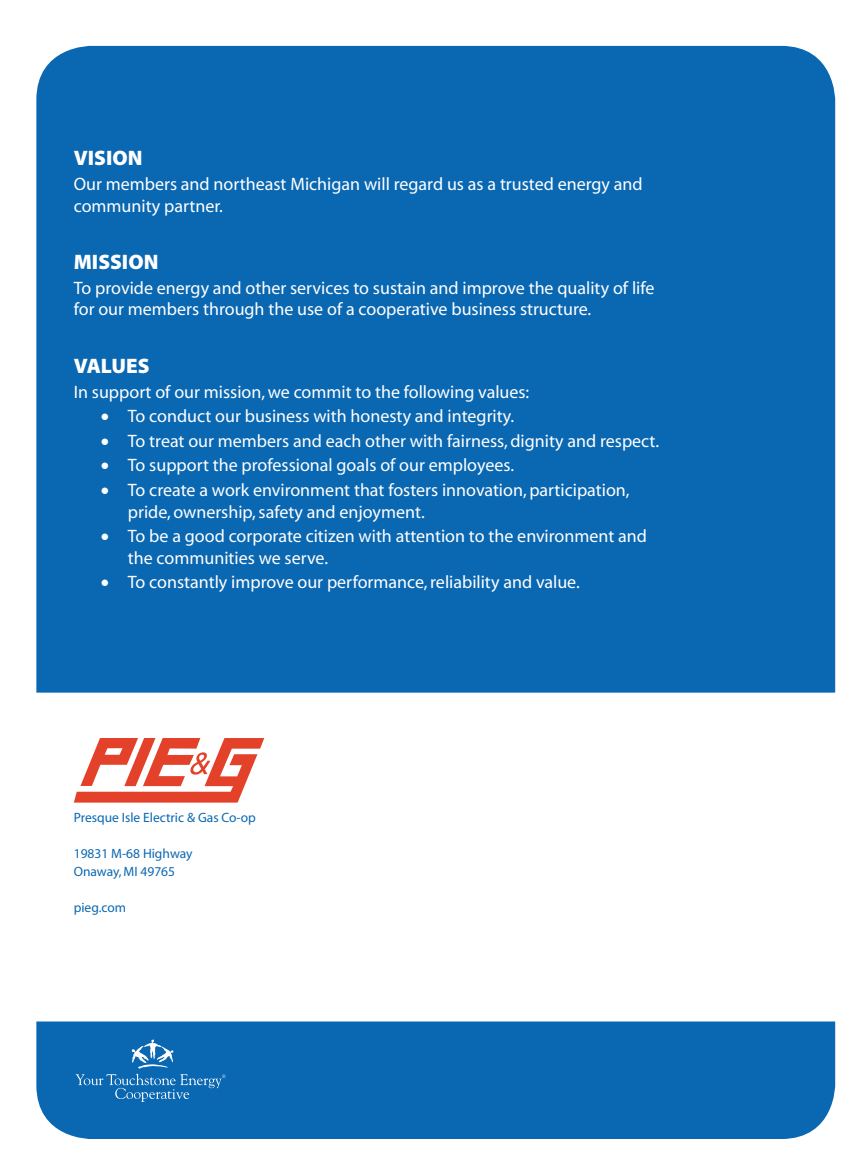
<style>
.page{position:relative;width:864px;height:1161px;background:#fff}
.page>*{position:absolute;margin:0;border:0;box-sizing:border-box;transform-origin:0 0}
.t1{font:900 21px "Myriad Pro";color:#fff}
.t2{font:18px/21.6px "Myriad";color:#fff}
.t3{font:13.5px/18px "Myriad";color:#0a67b2}
</style>
<div class="page">
<svg style="left:74px;top:738px;width:190px;height:65px"></svg>
<div style="left:36px;top:46px;width:799px;height:647px;background:#0a67b2"></div>
<div style="left:36px;top:1021px;width:799px;height:118px;background:#0a67b2"></div>
<svg style="left:76px;top:1040px;width:150px;height:62px;background:#1f74b8"></svg>
<p class="t1" style="left:74px;top:144px;width:70px">VISION</p>
<p class="t2" style="left:74px;top:174px;width:570px">Our members and northeast Michigan will regard us as a trusted energy and community partner.</p>
<p class="t1" style="left:74px;top:248px;width:86px">MISSION</p>
<p class="t2" style="left:74px;top:278px;width:582px">To provide energy and other services to sustain and improve the quality of life for our members through the use of a cooperative business structure.</p>
<p class="t1" style="left:74px;top:352px;width:77px">VALUES</p>
<p class="t2" style="left:74px;top:382px;width:457px">In support of our mission, we commit to the following values:</p>
<p class="t2" style="left:101px;top:406px;width:415px">• To conduct our business with honesty and integrity.</p>
<p class="t2" style="left:101px;top:431px;width:560px">• To treat our members and each other with fairness, dignity and respect.</p>
<p class="t2" style="left:101px;top:455px;width:415px">• To support the professional goals of our employees.</p>
<p class="t2" style="left:128px;top:480px;width:503px;text-indent:-27px">• To create a work environment that fosters innovation, participation, pride, ownership, safety and enjoyment.</p>
<p class="t2" style="left:128px;top:526px;width:521px;text-indent:-27px">• To be a good corporate citizen with attention to the environment and the communities we serve.</p>
<p class="t2" style="left:101px;top:572px;width:480px">• To constantly improve our performance, reliability and value.</p>
<p class="t3" style="left:74px;top:809px;width:184px">Presque Isle Electric &amp; Gas Co-op</p>
<p class="t3" style="left:74px;top:845px;width:120px">19831 M-68 Highway<br>Onaway, MI 49765</p>
<p class="t3" style="left:74px;top:899px;width:54px">pieg.com</p>
</div>
